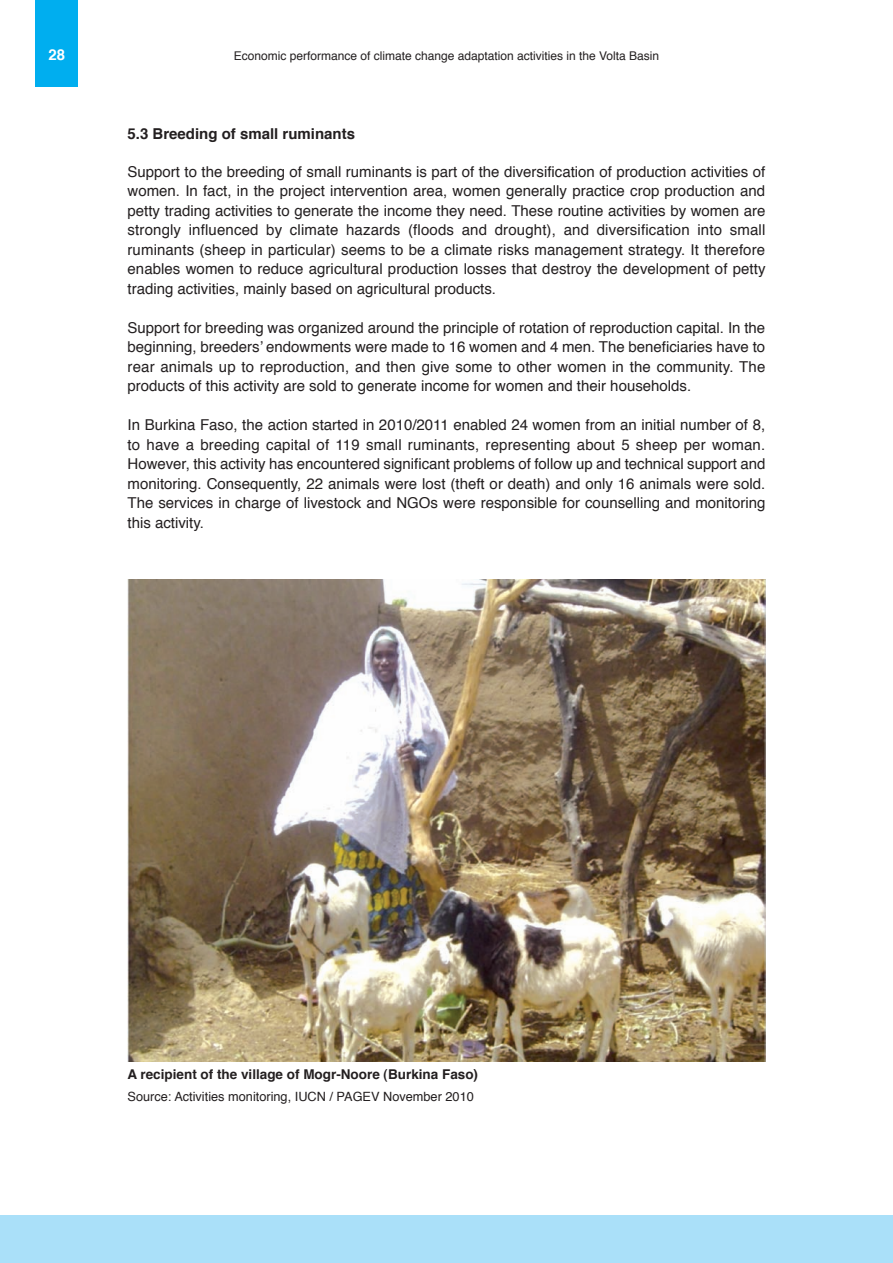
<style>
.page{position:relative;width:893px;height:1263px;background:#fff}
.page>*{position:absolute;margin:0;border:0;box-sizing:border-box;transform-origin:0 0}
.t1{font:15px/19.5px "Helvetica";color:#231f20;text-align:justify}
.t2{font:700 15px "Helvetica";color:#231f20}
.t3{font:700 15px "Helvetica";color:#fff}
.t4{font:700 13.5px "Helvetica";color:#231f20}
.t5{font:12.75px "Helvetica";color:#231f20}
.t6{font:12px "Helvetica";color:#231f20}
</style>
<div class="page">
<div style="left:36px;top:0;width:42px;height:86px;background:#00aeef"></div>
<div style="left:0;top:1215px;width:893px;height:48px;background:#aae0f9"></div>
<img style="left:128px;top:580px;width:637px;height:481px">
<p class="t3" style="left:48px;top:48px;width:18px">28</p>
<p class="t6" style="left:234px;top:50px;width:427px">Economic performance of climate change adaptation activities in the Volta Basin</p>
<p class="t2" style="left:128px;top:128px;width:229px">5.3 Breeding of small ruminants</p>
<p class="t1" style="left:128px;top:163px;width:639px">Support to the breeding of small ruminants is part of the diversification of production activities of women. In fact, in the project intervention area, women generally practice crop production and petty trading activities to generate the income they need. These routine activities by women are strongly influenced by climate hazards (floods and drought), and diversification into small ruminants (sheep in particular) seems to be a climate risks management strategy. It therefore enables women to reduce agricultural production losses that destroy the development of petty trading activities, mainly based on agricultural products.</p>
<p class="t1" style="left:128px;top:319px;width:639px">Support for breeding was organized around the principle of rotation of reproduction capital. In the beginning, breeders’ endowments were made to 16 women and 4 men. The beneficiaries have to rear animals up to reproduction, and then give some to other women in the community. The products of this activity are sold to generate income for women and their households.</p>
<p class="t1" style="left:128px;top:416px;width:639px">In Burkina Faso, the action started in 2010/2011 enabled 24 women from an initial number of 8, to have a breeding capital of 119 small ruminants, representing about 5 sheep per woman.<br>However, this activity has encountered significant problems of follow up and technical support and monitoring. Consequently, 22 animals were lost (theft or death) and only 16 animals were sold.<br>The services in charge of livestock and NGOs were responsible for counselling and monitoring this activity.</p>
<p class="t4" style="left:128px;top:1068px;width:352px">A recipient of the village of Mogr-Noore (Burkina Faso)</p>
<p class="t5" style="left:128px;top:1091px;width:348px">Source: Activities monitoring, IUCN / PAGEV November 2010</p>
</div>
